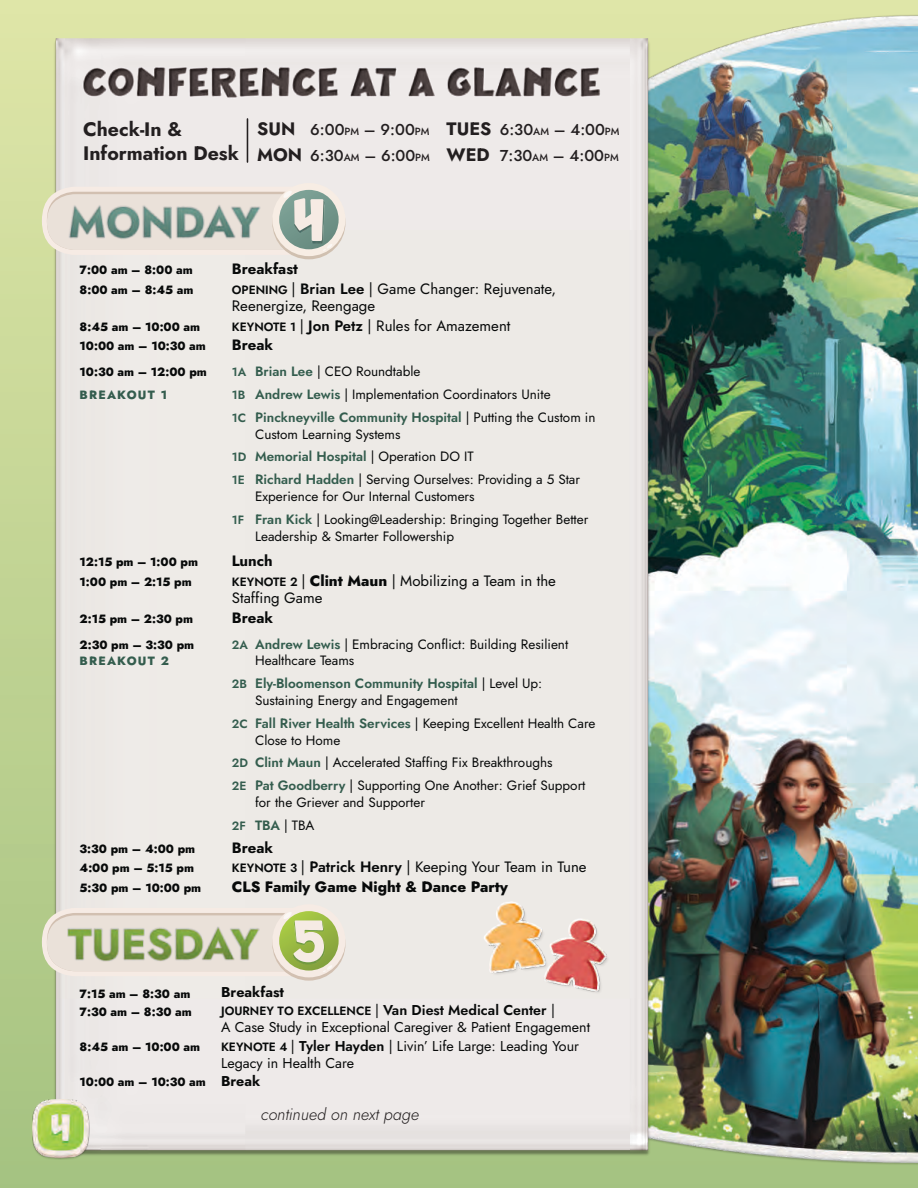
<style>
.page{position:relative;width:918px;height:1188px;background:#fff}
.page>*{position:absolute;margin:0;border:0;box-sizing:border-box;transform-origin:0 0}
.t1{font:60px "Grozel";color:#f6ebe4}
.t2{font:700 19.5px/24px "Jost";color:#231f20}
.t3{font:italic 300 16.5px "Jost";color:#231f20}
.t4{font:500 15.75px/26px "Jost";color:#231f20}
.t5{font:15px/16.8px "Jost";color:#080a0a}
.t6{font:700 15px "Jost";color:#080a0a}
.t7{font:800 15px "Jost";color:#080a0a}
.t8{font:14.25px/17.5px "Jost";color:#080a0a}
.t9{font:13.5px/22.8px "Jost";color:#080a0a}
.t10{font:600 13.5px/22.8px "Jost";color:#335d4e}
.t11{font:800 12px/18.3px "Jost";color:#080a0a}
.t12{font:800 12px "Jost";letter-spacing:.1em;color:#345d4e}
.s1{font-weight:700;font-size:18px}
.s2{font-size:10.35px}
.s3{font-weight:600;font-size:12px}
.s4{font-weight:600}
.s5{font-weight:600;font-size:12px;color:#345d4e}
.s6{font-weight:600;color:#345d4e}
.s7{font-weight:800}
.s8{font-weight:400;color:#080a0a}
.s9{font-size:12px}
.s10{font-weight:700}
.s11{font-weight:700;font-size:14.25px}
</style>
<div class="page">
<div style="left:0;top:0;width:918px;height:1188px;background:linear-gradient(to bottom,#dee5a7,#a5c281)"></div>
<img style="left:271px;top:15px;width:647px;height:1151px">
<div style="left:53px;top:38px;width:597px;height:1118px;background:#edeae6"></div>
<img style="left:484px;top:902px;width:64px;height:74px">
<svg style="left:272px;top:908px;width:73px;height:73px"></svg>
<div style="left:272px;top:904px;width:73px;height:73px;background:#f6ebe4;border-radius:50%"></div>
<svg style="left:42px;top:908px;width:300px;height:68px;background:#d0d1b3"></svg>
<img style="left:294px;top:922px;width:30px;height:43px">
<img style="left:544px;top:919px;width:66px;height:75px">
<div style="left:272px;top:183px;width:73px;height:73px;background:#f7ede4;border-radius:50%"></div>
<svg style="left:42px;top:187px;width:300px;height:68px;background:#cbcdc3"></svg>
<img style="left:294px;top:200px;width:30px;height:43px">
<hr style="left:247px;top:119px;width:1px;height:43px;background:#231f20">
<img style="left:82px;top:66px;width:518px;height:32px">
<img style="left:32px;top:1099px;width:57px;height:60px">
<h2 class="t2" style="left:83px;top:117px;width:157px">Check-In &amp;<br>Information Desk</h2>
<p class="t4" style="left:257px;top:117px;width:174px"><span class="s1">SUN</span> 6:00<span class="s2">PM</span> – 9:00<span class="s2">PM<br></span><span class="s1">MON</span> 6:30<span class="s2">AM</span> – 6:00<span class="s2">PM</span></p>
<p class="t4" style="left:447px;top:117px;width:175px"><span class="s1">TUES</span> 6:30<span class="s2">AM</span> – 4:00<span class="s2">PM<br></span><span class="s1">WED</span> 7:30<span class="s2">AM</span> – 4:00<span class="s2">PM</span></p>
<h1 class="t1" style="left:292px;top:179px;width:35px">4</h1>
<p class="t11" style="left:80px;top:261px;width:115px">7:00 am – 8:00 am</p>
<p class="t6" style="left:232px;top:258px;width:68px">Breakfast</p>
<p class="t11" style="left:80px;top:281px;width:115px">8:00 am – 8:45 am</p>
<p class="t5" style="left:232px;top:280px;width:326px"><span class="s3">OPENING</span> | <span class="s4">Brian Lee</span> | Game Changer: Rejuvenate,<br>Reenergize, Reengage</p>
<p class="t11" style="left:80px;top:317px;width:122px">8:45 am – 10:00 am</p>
<p class="t5" style="left:232px;top:317px;width:280px"><span class="s3">KEYNOTE 1</span> | <span class="s4">Jon Petz</span> | Rules for Amazement</p>
<p class="t11" style="left:80px;top:337px;width:128px">10:00 am – 10:30 am</p>
<p class="t6" style="left:232px;top:334px;width:43px">Break</p>
<p class="t11" style="left:80px;top:363px;width:129px">10:30 am – 12:00 pm</p>
<p class="t9" style="left:232px;top:360px;width:190px"><span class="s5">1A</span> <span class="s6">Brian Lee</span> | CEO Roundtable</p>
<p class="t12" style="left:80px;top:386px;width:89px">BREAKOUT 1</p>
<p class="t9" style="left:232px;top:383px;width:365px"><span class="s5">1B</span> <span class="s6">Andrew Lewis</span> | Implementation Coordinators Unite<br><span class="s5">1C</span> <span class="s6">Pinckneyville Community Hospital</span> | Putting the Custom in</p>
<p class="t9" style="left:232px;top:422px;width:350px;text-indent:23px">Custom Learning Systems<br><span class="s5">1D</span> <span class="s6">Memorial Hospital</span> | Operation DO IT<br><span class="s5">1E</span> <span class="s6">Richard Hadden</span> | Serving Ourselves: Providing a 5 Star</p>
<p class="t9" style="left:232px;top:485px;width:358px;text-indent:23px">Experience for Our Internal Customers<br><span class="s5">1F</span> <span class="s6">Fran Kick</span> | Looking@Leadership: Bringing Together Better</p>
<p class="t9" style="left:255px;top:524px;width:201px">Leadership &amp; Smarter Followership</p>
<p class="t11" style="left:80px;top:553px;width:120px">12:15 pm – 1:00 pm</p>
<p class="t6" style="left:232px;top:550px;width:42px">Lunch</p>
<p class="t11" style="left:80px;top:573px;width:114px">1:00 pm – 2:15 pm</p>
<p class="t5" style="left:232px;top:573px;width:326px"><span class="s3">KEYNOTE 2</span> | <span class="s7">Clint Maun</span> | Mobilizing a Team in the<br>Staffing Game</p>
<p class="t11" style="left:80px;top:609px;width:115px">2:15 pm – 2:30 pm</p>
<p class="t6" style="left:232px;top:607px;width:43px">Break</p>
<p class="t11" style="left:80px;top:635px;width:116px">2:30 pm – 3:30 pm</p>
<p class="t9" style="left:232px;top:632px;width:338px"><span class="s5">2A</span> <span class="s6">Andrew Lewis</span> | Embracing Conflict: Building Resilient</p>
<p class="t12" style="left:80px;top:653px;width:91px">BREAKOUT 2</p>
<p class="t10" style="left:232px;top:649px;width:312px;text-indent:23px"><span class="s8">Healthcare Teams<br></span><span class="s9">2B</span> Ely-Bloomenson Community Hospital <span class="s8">| Level Up:</span></p>
<p class="t9" style="left:232px;top:689px;width:365px;text-indent:23px">Sustaining Energy and Engagement<br><span class="s5">2C</span> <span class="s6">Fall River Health Services</span> | Keeping Excellent Health Care</p>
<p class="t9" style="left:232px;top:728px;width:355px;text-indent:23px">Close to Home<br><span class="s5">2D</span> <span class="s6">Clint Maun</span> | Accelerated Staffing Fix Breakthroughs<br><span class="s5">2E</span> <span class="s6">Pat Goodberry</span> | Supporting One Another: Grief Support</p>
<p class="t9" style="left:232px;top:791px;width:195px;text-indent:23px">for the Griever and Supporter<br><span class="s5">2F</span> <span class="s6">TBA</span> | TBA</p>
<p class="t11" style="left:80px;top:839px;width:117px">3:30 pm – 4:00 pm</p>
<p class="t6" style="left:232px;top:837px;width:43px">Break</p>
<p class="t11" style="left:80px;top:859px;width:116px">4:00 pm – 5:15 pm</p>
<p class="t5" style="left:232px;top:859px;width:356px"><span class="s3">KEYNOTE 3</span> | <span class="s4">Patrick Henry</span> | Keeping Your Team in Tune</p>
<p class="t11" style="left:80px;top:879px;width:123px">5:30 pm – 10:00 pm</p>
<p class="t7" style="left:232px;top:876px;width:278px">CLS Family Game Night &amp; Dance Party</p>
<h1 class="t1" style="left:292px;top:900px;width:36px">5</h1>
<p class="t11" style="left:80px;top:984px;width:114px">7:15 am – 8:30 am<br>7:30 am – 8:30 am</p>
<p class="t8" style="left:221px;top:983px;width:371px"><span class="s10">Breakfast<br></span><span class="s3">JOURNEY TO EXCELLENCE</span> | <span class="s4">Van Diest Medical Center</span> |<br>A Case Study in Exceptional Caregiver &amp; Patient Engagement</p>
<p class="t11" style="left:80px;top:1038px;width:122px">8:45 am – 10:00 am</p>
<p class="t8" style="left:221px;top:1038px;width:360px;line-height:16.8px"><span class="s3">KEYNOTE 4</span> | <span class="s4">Tyler Hayden</span> | Livin’ Life Large: Leading Your<br>Legacy in Health Care</p>
<p class="t11" style="left:80px;top:1073px;width:182px">10:00 am – 10:30 am <span class="s11">Break</span></p>
<p class="t3" style="left:261px;top:1102px;width:160px">continued on next page</p>
</div>
